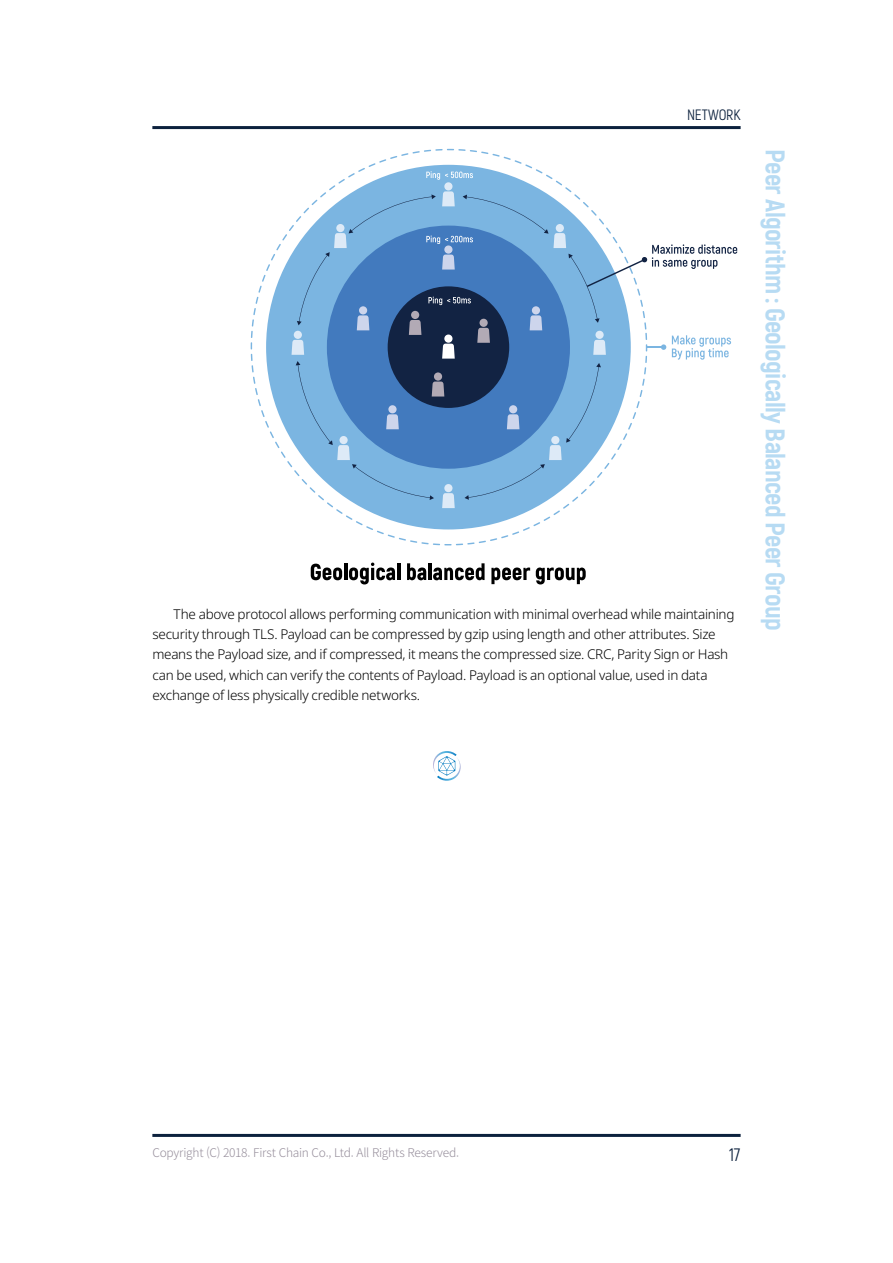
<style>
.page{position:relative;width:893px;height:1263px;background:#fff}
.page>*{position:absolute;margin:0;border:0;box-sizing:border-box;transform-origin:0 0}
.t1{font:800 27px "Akrobat";letter-spacing:-.025em;color:#b7dbf3}
.t2{font:18px "Akrobat";color:#0c213d}
.t3{font:15px "Akrobat";letter-spacing:-.01em;color:#0c213d}
.t4{font:300 13.5px/20.2px "Noto Sans";letter-spacing:-.02em;color:#000}
.t5{font:300 12px "Noto Sans CJ Kkr";letter-spacing:-.02em;color:#968e9b}
</style>
<div class="page">
<hr style="left:152px;top:126px;width:589px;height:3px;background:#0c213d">
<hr style="left:152px;top:1134px;width:589px;height:3px;background:#0c213d">
<svg style="left:251px;top:149px;width:320px;height:396px"></svg>
<div style="left:444px;top:182px;width:8px;height:8px;background:#ddeaf7;border-radius:50%"></div>
<svg style="left:311px;top:564px;width:31px;height:16px"></svg>
<hr style="left:344px;top:563px;width:3px;height:17px;background:#000">
<svg style="left:349px;top:562px;width:46px;height:22px"></svg>
<hr style="left:397px;top:563px;width:3px;height:17px;background:#000">
<svg style="left:407px;top:563px;width:19px;height:17px"></svg>
<hr style="left:428px;top:563px;width:4px;height:17px;background:#000">
<svg style="left:433px;top:563px;width:52px;height:17px"></svg>
<svg style="left:491px;top:567px;width:39px;height:17px"></svg>
<svg style="left:536px;top:567px;width:50px;height:17px"></svg>
<svg style="left:426px;top:171px;width:47px;height:9px"></svg>
<svg style="left:292px;top:191px;width:445px;height:317px"></svg>
<svg style="left:433px;top:751px;width:28px;height:30px"></svg>
<p class="t3" style="left:687px;top:106px;width:55px">NETWORK</p>
<p class="t4" style="left:152px;top:604px;width:584px;text-indent:21px">The above protocol allows performing communication with minimal overhead while maintaining security through TLS. Payload can be compressed by gzip using length and other attributes. Size means the Payload size, and if compressed, it means the compressed size. CRC, Parity Sign or Hash can be used, which can verify the contents of Payload. Payload is an optional value, used in data exchange of less physically credible networks.</p>
<h1 class="t1" style="left:792px;top:149px;width:483px;rotate:90deg">Peer Algorithm : Geologically Balanced Peer Group</h1>
<p class="t5" style="left:152px;top:1145px;width:308px">Copyright (C) 2018. First Chain Co., Ltd. All Rights Reserved.</p>
<h2 class="t2" style="left:729px;top:1144px;width:13px">17</h2>
</div>
